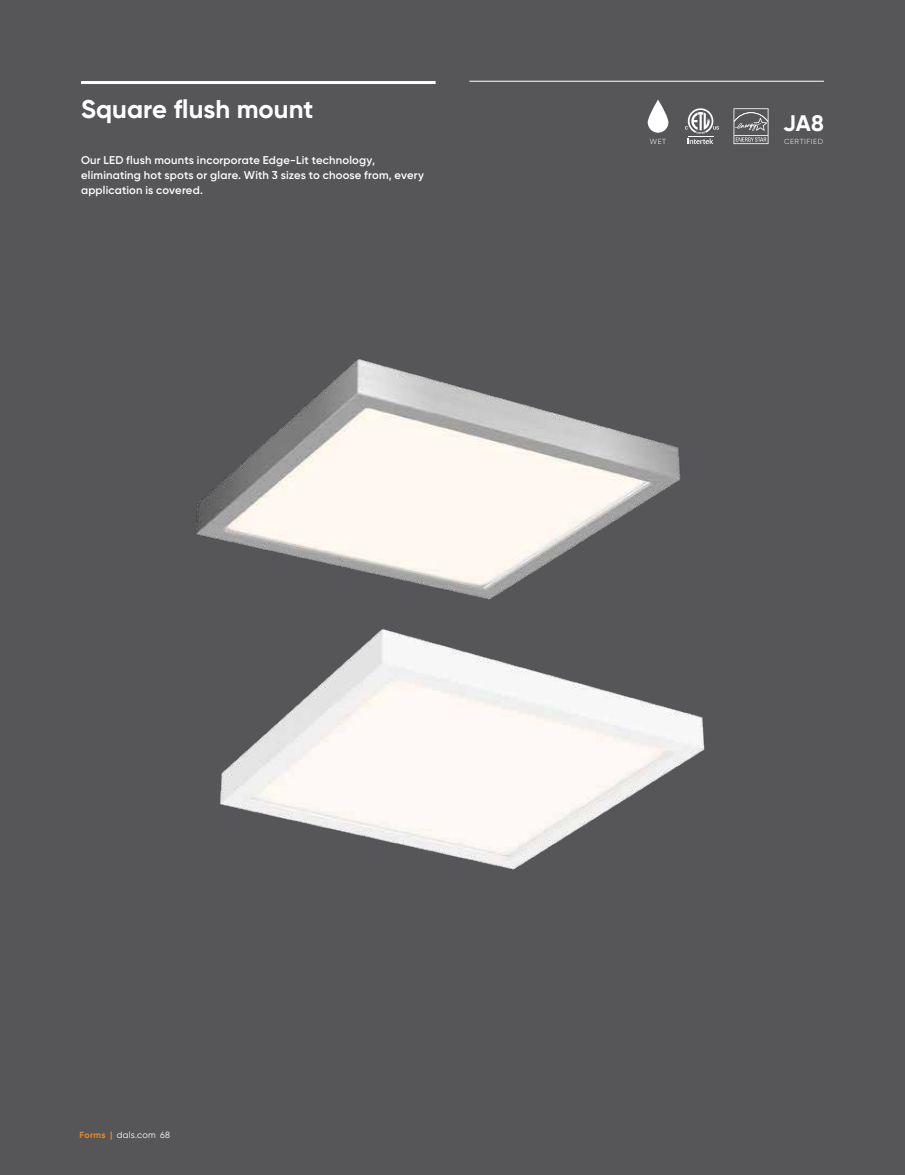
<style>
.page{position:relative;width:905px;height:1175px;background:#fff}
.page>*{position:absolute;margin:0;border:0;box-sizing:border-box;transform-origin:0 0}
.t1{font:700 25.65px "Gilroy";color:#fff}
.t2{font:700 22.5px "Gilroy";color:#fff}
.t3{font:600 11.25px/15px "Gilroy";letter-spacing:.02em;color:#fff}
.t4{font:9px "Gilroy";letter-spacing:.025em;color:#fff}
.t5{font:300 7.35px "Gilroy";letter-spacing:.075em;color:#fff}
.s1{font-weight:700;color:#e88621}
</style>
<div class="page">
<div style="left:0;top:0;width:904px;height:1174px;background:#565659"></div>
<hr style="left:81px;top:81px;width:354px;height:3px;background:#fff">
<hr style="left:469px;top:81px;width:355px;height:1px;background:#fff">
<img style="left:196px;top:359px;width:485px;height:241px">
<img style="left:220px;top:629px;width:485px;height:241px">
<svg style="left:685px;top:108px;width:34px;height:36px"></svg>
<svg style="left:733px;top:108px;width:35px;height:36px"></svg>
<svg style="left:647px;top:100px;width:21px;height:33px"></svg>
<h1 class="t1" style="left:81px;top:93px;width:234px">Square flush mount</h1>
<p class="t3" style="left:81px;top:152px;width:344px">Our LED flush mounts incorporate Edge-Lit technology, eliminating hot spots or glare. With 3 sizes to choose from, every application is covered.</p>
<p class="t5" style="left:649px;top:137px;width:18px">WET</p>
<h2 class="t2" style="left:783px;top:109px;width:42px">JA8</h2>
<p class="t5" style="left:784px;top:137px;width:40px">CERTIFIED</p>
<p class="t4" style="left:80px;top:1129px;width:92px"><span class="s1">Forms |</span> dals.com 68</p>
</div>
